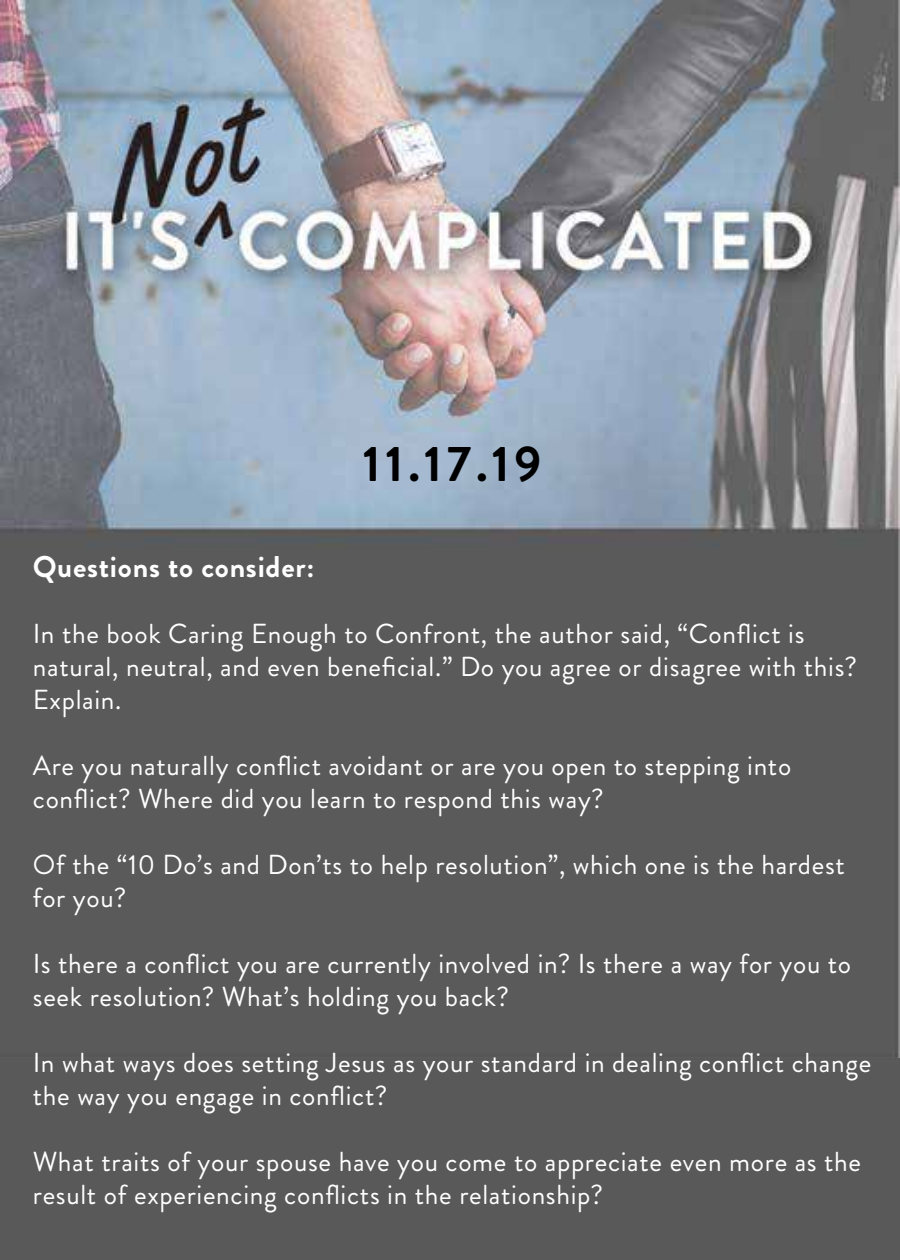
<style>
.page{position:relative;width:900px;height:1260px;background:#fff}
.page>*{position:absolute;margin:0;border:0;box-sizing:border-box;transform-origin:0 0}
.t1{font:700 50px "Brandon Grotesque";color:#000}
.t2{font:700 30px "Brandon Grotesque";letter-spacing:.025em;color:#fff}
.t3{font:27.5px/33px "Brandon Grotesque";letter-spacing:.025em;color:#fff}
</style>
<div class="page">
<img style="left:0;top:0;width:900px;height:1059px">
<div style="left:0;top:1059px;width:900px;height:201px;background:#595959"></div>
<p class="t2" style="left:33px;top:546px;width:283px">Questions to consider:</p>
<h1 class="t1" style="left:363px;top:429px;width:180px">11.17.19</h1>
<p class="t3" style="left:33px;top:618px;width:826px">In the book Caring Enough to Confront, the author said, “Conflict is natural, neutral, and even beneficial.” Do you agree or disagree with this?<br>Explain.</p>
<p class="t3" style="left:33px;top:750px;width:760px">Are you naturally conflict avoidant or are you open to stepping into conflict? Where did you learn to respond this way?</p>
<p class="t3" style="left:33px;top:849px;width:814px">Of the “10 Do’s and Don’ts to help resolution”, which one is the hardest for you?</p>
<p class="t3" style="left:33px;top:948px;width:820px">Is there a conflict you are currently involved in? Is there a way for you to seek resolution? What’s holding you back?</p>
<p class="t3" style="left:33px;top:1047px;width:840px">In what ways does setting Jesus as your standard in dealing conflict change the way you engage in conflict?</p>
<p class="t3" style="left:33px;top:1146px;width:830px">What traits of your spouse have you come to appreciate even more as the result of experiencing conflicts in the relationship?</p>
</div>
